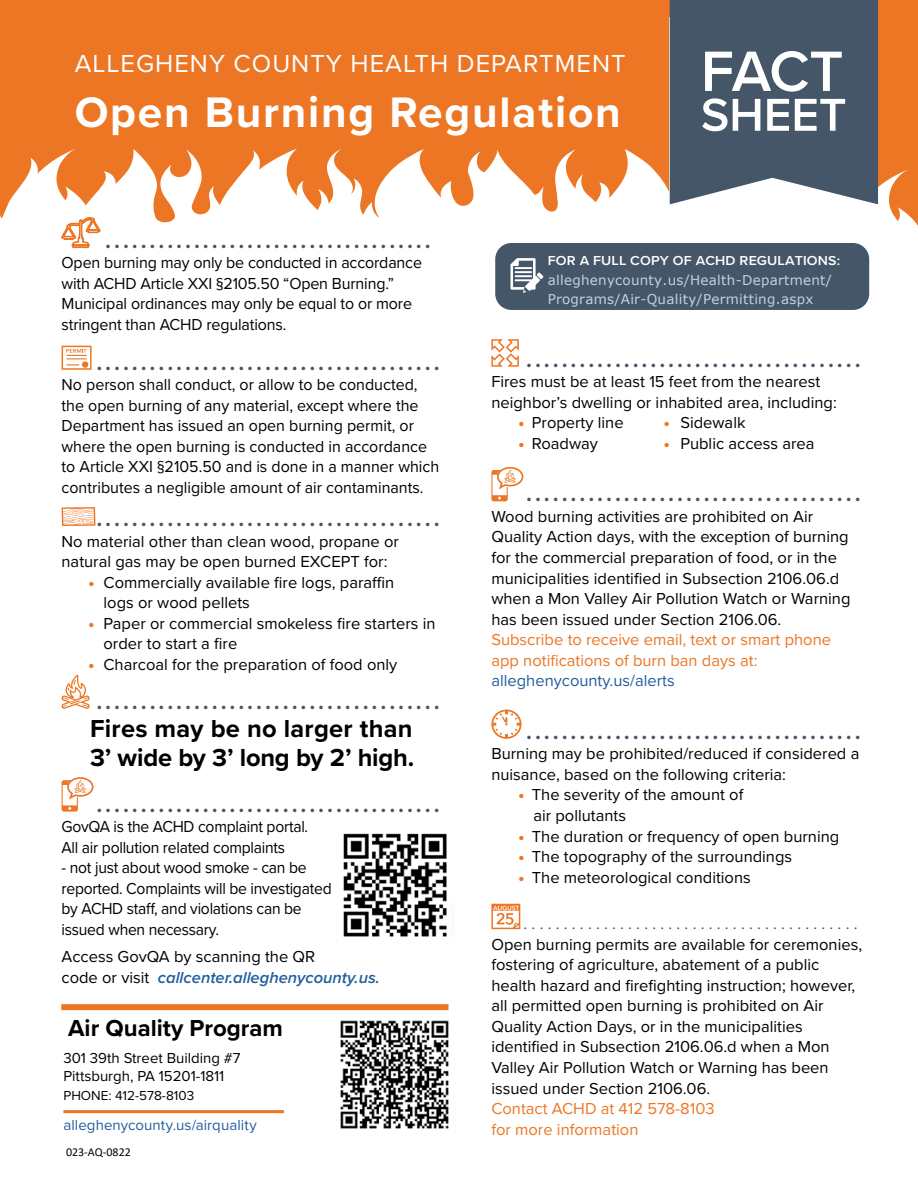
<style>
.page{position:relative;width:918px;height:1188px;background:#fff}
.page>*{position:absolute;margin:0;border:0;box-sizing:border-box;transform-origin:0 0}
.t1{font:700 44.25px "Proxima Nova";letter-spacing:.04em;color:#fff}
.t2{font:700 25.5px/28.5px "Proxima Nova";letter-spacing:.01em;color:#000}
.t3{font:25.5px "Proxima Nova";letter-spacing:.04em;color:#fff}
.t4{font:700 24px "Proxima Nova";color:#000}
.t5{font:16.5px/20.5px "Proxima Nova";color:#000}
.t6{font:900 16.5px "Proxima Nova";color:#445668}
.t7{font:16.5px/20.5px "Proxima Nova";color:#000;scale:.95 1}
.t8{font:16.5px/20.5px "Proxima Nova";color:#ec7624}
.t9{font:16.5px "Proxima Nova";color:#445668}
.t10{font:16.5px "Proxima Nova";color:#215e9e}
.t11{font:15px/18px "Proxima Nova";color:#000}
.t12{font:15px "Proxima Nova";letter-spacing:.005em;color:#215e9e}
.t13{font:13.5px/19.2px "Verdana";letter-spacing:.02em;color:#c6cee4}
.t14{font:600 13.5px "Proxima Nova";letter-spacing:.01em;color:#fff;scale:1.05 1}
.t15{font:13.5px "Proxima Nova";color:#000}
.t16{font:12px "Calibri";color:#000}
.s1{font-weight:900;color:#ec7624}
.s2{font-weight:600;font-style:italic;color:#215e9e}
</style>
<div class="page">
<svg style="left:0;top:0;width:670px;height:223px;fill:#ec7624"></svg>
<svg style="left:670px;top:0;width:248px;height:252px"></svg>
<svg style="left:61px;top:217px;width:40px;height:31px"></svg>
<svg style="left:62px;top:346px;width:30px;height:24px"></svg>
<svg style="left:62px;top:507px;width:34px;height:19px"></svg>
<svg style="left:61px;top:675px;width:29px;height:34px"></svg>
<svg style="left:62px;top:777px;width:32px;height:35px"></svg>
<svg style="left:491px;top:339px;width:28px;height:28px"></svg>
<svg style="left:491px;top:467px;width:32px;height:34px"></svg>
<svg style="left:491px;top:710px;width:31px;height:29px"></svg>
<svg style="left:491px;top:904px;width:29px;height:25px"></svg>
<img style="left:340px;top:1020px;width:109px;height:109px">
<hr style="left:63px;top:1110px;width:221px;height:3px;background:#ec7624">
<div style="left:61px;top:1004px;width:388px;height:6px;background:#ec7624"></div>
<div style="left:495px;top:243px;width:374px;height:67px;background:#445668;border-radius:16px"></div>
<svg style="left:510px;top:258px;width:33px;height:35px"></svg>
<img style="left:343px;top:833px;width:104px;height:104px">
<h2 class="t3" style="left:75px;top:44px;width:552px">ALLEGHENY COUNTY HEALTH DEPARTMENT</h2>
<h1 class="t1" style="left:75px;top:79px;width:548px">Open Burning Regulation</h1>
<p class="t6" style="left:106px;top:230px;width:317px">. . . . . . . . . . . . . . . . . . . . . . . . . . . . . . . . . . . .</p>
<p class="t5" style="left:62px;top:252px;width:362px">Open burning may only be conducted in accordance with ACHD Article XXI §2105.50 “Open Burning.” Municipal ordinances may only be equal to or more stringent than ACHD regulations.</p>
<p class="t6" style="left:97px;top:352px;width:335px">. . . . . . . . . . . . . . . . . . . . . . . . . . . . . . . . . . . . . .</p>
<p class="t5" style="left:62px;top:374px;width:379px">No person shall conduct, or allow to be conducted, the open burning of any material, except where the Department has issued an open burning permit, or where the open burning is conducted in accordance to Article XXI §2105.50 and is done in a manner which contributes a negligible amount of air contaminants.</p>
<p class="t6" style="left:97px;top:508px;width:335px">. . . . . . . . . . . . . . . . . . . . . . . . . . . . . . . . . . . . . .</p>
<p class="t5" style="left:62px;top:530px;width:339px">No material other than clean wood, propane or natural gas may be open burned EXCEPT for:</p>
<p class="t5" style="left:104px;top:571px;width:292px;text-indent:-15px"><span class="s1">•</span> Commercially available fire logs, paraffin logs or wood pellets</p>
<p class="t5" style="left:104px;top:612px;width:334px;text-indent:-15px"><span class="s1">•</span> Paper or commercial smokeless fire starters in order to start a fire</p>
<p class="t5" style="left:89px;top:653px;width:310px"><span class="s1">•</span> Charcoal for the preparation of food only</p>
<p class="t6" style="left:97px;top:691px;width:335px">. . . . . . . . . . . . . . . . . . . . . . . . . . . . . . . . . . . . . .</p>
<h2 class="t2" style="left:90px;top:714px;width:326px">Fires may be no larger than<br>3’ wide by 3’ long by 2’ high.</h2>
<p class="t6" style="left:97px;top:794px;width:335px">. . . . . . . . . . . . . . . . . . . . . . . . . . . . . . . . . . . . . .</p>
<p class="t7" style="left:62px;top:816px;width:261px">GovQA is the ACHD complaint portal.<br>All air pollution related complaints</p>
<p class="t7" style="left:62px;top:857px;width:286px">- not just about wood smoke - can be reported. Complaints will be investigated by ACHD staff, and violations can be issued when necessary.</p>
<p class="t5" style="left:62px;top:946px;width:320px">Access GovQA by scanning the QR<br>code or visit <span class="s2">callcenter.alleghenycounty.us.</span></p>
<h3 class="t4" style="left:68px;top:1010px;width:216px">Air Quality Program</h3>
<p class="t11" style="left:63px;top:1048px;width:179px">301 39th Street Building #7<br>Pittsburgh, PA 15201-1811</p>
<p class="t15" style="left:63px;top:1086px;width:132px">PHONE: 412-578-8103</p>
<p class="t12" style="left:63px;top:1114px;width:195px">alleghenycounty.us/airquality</p>
<p class="t16" style="left:66px;top:1144px;width:66px">023-AQ-0822</p>
<p class="t14" style="left:548px;top:250px;width:280px">FOR A FULL COPY OF ACHD REGULATIONS:</p>
<p class="t13" style="left:548px;top:270px;width:286px">alleghenycounty.us/Health-Department/<br>Programs/Air-Quality/Permitting.aspx</p>
<p class="t6" style="left:527px;top:349px;width:326px">. . . . . . . . . . . . . . . . . . . . . . . . . . . . . . . . . . . . .</p>
<p class="t5" style="left:491px;top:371px;width:347px">Fires must be at least 15 feet from the nearest neighbor’s dwelling or inhabited area, including:</p>
<p class="t5" style="left:518px;top:412px;width:107px"><span class="s1">•</span> Property line</p>
<p class="t5" style="left:664px;top:412px;width:83px"><span class="s1">•</span> Sidewalk</p>
<p class="t5" style="left:518px;top:432px;width:81px"><span class="s1">•</span> Roadway</p>
<p class="t5" style="left:664px;top:432px;width:152px"><span class="s1">•</span> Public access area</p>
<p class="t6" style="left:527px;top:484px;width:326px">. . . . . . . . . . . . . . . . . . . . . . . . . . . . . . . . . . . . .</p>
<p class="t5" style="left:491px;top:505px;width:361px">Wood burning activities are prohibited on Air Quality Action days, with the exception of burning for the commercial preparation of food, or in the municipalities identified in Subsection 2106.06.d when a Mon Valley Air Pollution Watch or Warning has been issued under Section 2106.06.</p>
<p class="t8" style="left:491px;top:629px;width:341px">Subscribe to receive email, text or smart phone app notifications of burn ban days at:</p>
<p class="t10" style="left:491px;top:668px;width:185px">alleghenycounty.us/alerts</p>
<p class="t6" style="left:527px;top:721px;width:326px">. . . . . . . . . . . . . . . . . . . . . . . . . . . . . . . . . . . . .</p>
<p class="t5" style="left:491px;top:743px;width:370px">Burning may be prohibited/reduced if considered a nuisance, based on the following criteria:</p>
<p class="t5" style="left:533px;top:784px;width:211px;text-indent:-15px"><span class="s1">•</span> The severity of the amount of air pollutants</p>
<p class="t5" style="left:518px;top:825px;width:322px"><span class="s1">•</span> The duration or frequency of open burning</p>
<p class="t5" style="left:518px;top:846px;width:275px"><span class="s1">•</span> The topography of the surroundings</p>
<p class="t5" style="left:518px;top:866px;width:234px"><span class="s1">•</span> The meteorological conditions</p>
<p class="t9" style="left:520px;top:911px;width:5px">...........................................</p>
<p class="t5" style="left:491px;top:933px;width:372px">Open burning permits are available for ceremonies, fostering of agriculture, abatement of a public health hazard and firefighting instruction; however, all permitted open burning is prohibited on Air Quality Action Days, or in the municipalities identified in Subsection 2106.06.d when a Mon Valley Air Pollution Watch or Warning has been issued under Section 2106.06.</p>
<p class="t8" style="left:491px;top:1098px;width:225px">Contact ACHD at 412 578-8103 for more information</p>
</div>
